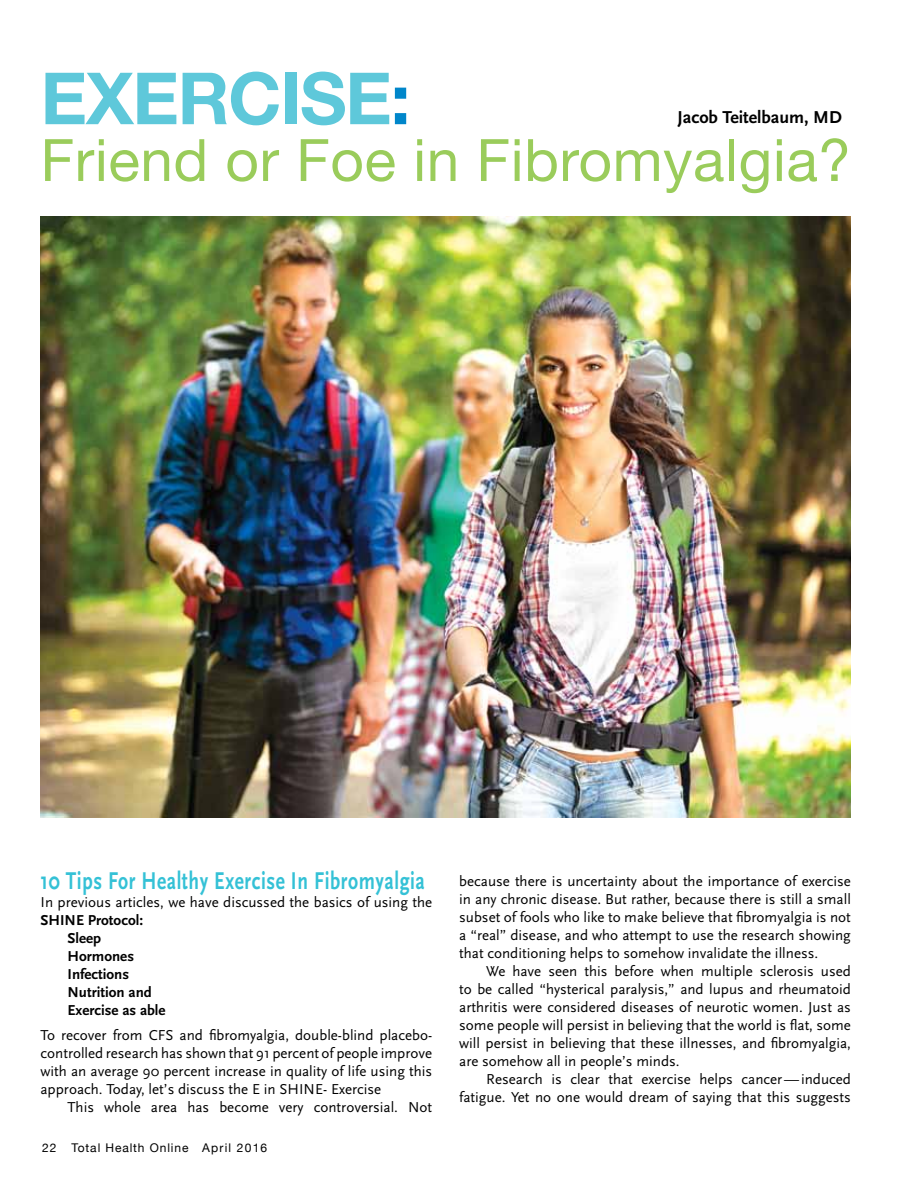
<style>
.page{position:relative;width:905px;height:1188px;background:#fff}
.page>*{position:absolute;margin:0;border:0;box-sizing:border-box;transform-origin:0 0}
.t1{font:700 72px "Helvetica Neue";letter-spacing:-.02em;color:#5ec8da}
.t2{font:58.5px "Helvetica Neue";letter-spacing:.01em;color:#9acc5b}
.t3{font:700 25.35px "AD Scala Sans";letter-spacing:.03em;color:#34c1d6;scale:.77 1}
.t4{font:700 18px "AD Scala Sans";color:#000}
.t5{font:15px/18px "AD Scala Sans Romein";color:#000;text-align:justify}
.t6{font:700 15px/18px "AD Scala Sans";color:#000}
.t7{font:12px "Helvetica Neue";letter-spacing:.075em;color:#000}
.s1{color:#0086ca}
</style>
<div class="page">
<img style="left:40px;top:216px;width:810px;height:602px">
<h1 class="t1" style="left:40px;top:42px;width:371px">EXERCISE<span class="s1">:</span></h1>
<p class="t4" style="left:677px;top:108px;width:166px">Jacob Teitelbaum, MD</p>
<h2 class="t2" style="left:40px;top:118px;width:811px">Friend or Foe in Fibromyalgia?</h2>
<h3 class="t3" style="left:40px;top:867px;width:500px">10 Tips For Healthy Exercise In Fibromyalgia</h3>
<p class="t5" style="left:40px;top:894px;width:393px">In previous articles, we have discussed the basics of using the</p>
<p class="t6" style="left:68px;top:912px;width:99px;text-indent:-27px">SHINE Protocol:<br>Sleep<br>Hormones<br>Infections<br>Nutrition and<br>Exercise as able</p>
<p class="t5" style="left:40px;top:1026px;width:393px">To recover from CFS and fibromyalgia, double-blind placebo&shy;controlled research has shown that 91 percent of people improve with an average 90 percent increase in quality of life using this approach. Today, let’s discuss the E in SHINE- Exercise</p>
<p class="t5" style="left:68px;top:1098px;width:366px">This whole area has become very controversial. Not</p>
<p class="t7" style="left:42px;top:1139px;width:227px">22 Total Health Online April 2016</p>
<p class="t5" style="left:459px;top:872px;width:393px">because there is uncertainty about the importance of exercise in any chronic disease. But rather, because there is still a small subset of fools who like to make believe that fibromyalgia is not a “real” disease, and who attempt to use the research showing that conditioning helps to somehow invalidate the illness.</p>
<p class="t5" style="left:459px;top:962px;width:393px;text-indent:27px">We have seen this before when multiple sclerosis used to be called “hysterical paralysis,” and lupus and rheumatoid arthritis were considered diseases of neurotic women. Just as some people will persist in believing that the world is flat, some will persist in believing that these illnesses, and fibromyalgia, are somehow all in people’s minds.</p>
<p class="t5" style="left:459px;top:1070px;width:393px;text-align:right">Research is clear that exercise helps cancer—induced fatigue. Yet no one would dream of saying that this suggests</p>
</div>
